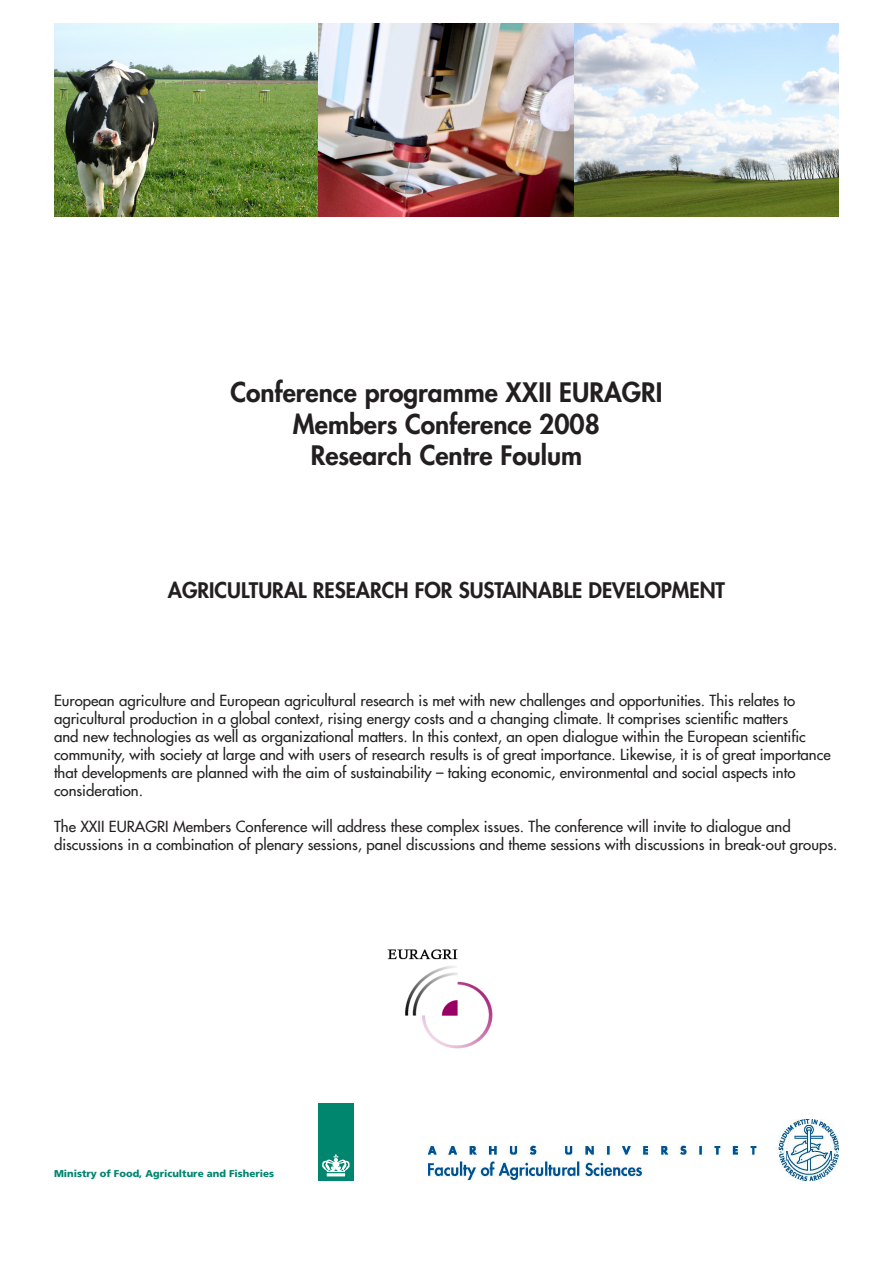
<style>
.page{position:relative;width:893px;height:1263px;background:#fff}
.page>*{position:absolute;margin:0;border:0;box-sizing:border-box;transform-origin:0 0}
.t1{font:800 26.25px "Futura";color:#231f20}
.t2{font:800 21px "Futura";color:#231f20}
.t3{font:15px/18px "Futura";color:#231f20}
.t4{font:900 9.9px "Frutiger";color:#00856f}
</style>
<div class="page">
<img style="left:54px;top:23px;width:785px;height:194px">
<img style="left:387px;top:949px;width:106px;height:100px">
<img style="left:429px;top:1120px;width:410px;height:60px">
<div style="left:318px;top:1104px;width:35px;height:77px;background:#00856f"></div>
<svg style="left:322px;top:1154px;width:28px;height:22px"></svg>
<p class="t1" style="left:230px;top:376px;width:433px">Conference programme XXII EURAGRI</p>
<p class="t1" style="left:293px;top:407px;width:308px">Members Conference 2008</p>
<p class="t1" style="left:311px;top:439px;width:273px">Research Centre Foulum</p>
<p class="t2" style="left:168px;top:577px;width:559px">AGRICULTURAL RESEARCH FOR SUSTAINABLE DEVELOPMENT</p>
<p class="t3" style="left:54px;top:692px;width:778px">European agriculture and European agricultural research is met with new challenges and opportunities. This relates to agricultural production in a global context, rising energy costs and a changing climate. It comprises scientific matters<br>and new technologies as well as organizational matters. In this context, an open dialogue within the European scientific community, with society at large and with users of research results is of great importance. Likewise, it is of great importance that developments are planned with the aim of sustainability – taking economic, environmental and social aspects into consideration.</p>
<p class="t3" style="left:54px;top:818px;width:785px">The XXII EURAGRI Members Conference will address these complex issues. The conference will invite to dialogue and discussions in a combination of plenary sessions, panel discussions and theme sessions with discussions in break-out groups.</p>
<p class="t4" style="left:54px;top:1167px;width:222px">Ministry of Food, Agriculture and Fisheries</p>
</div>
